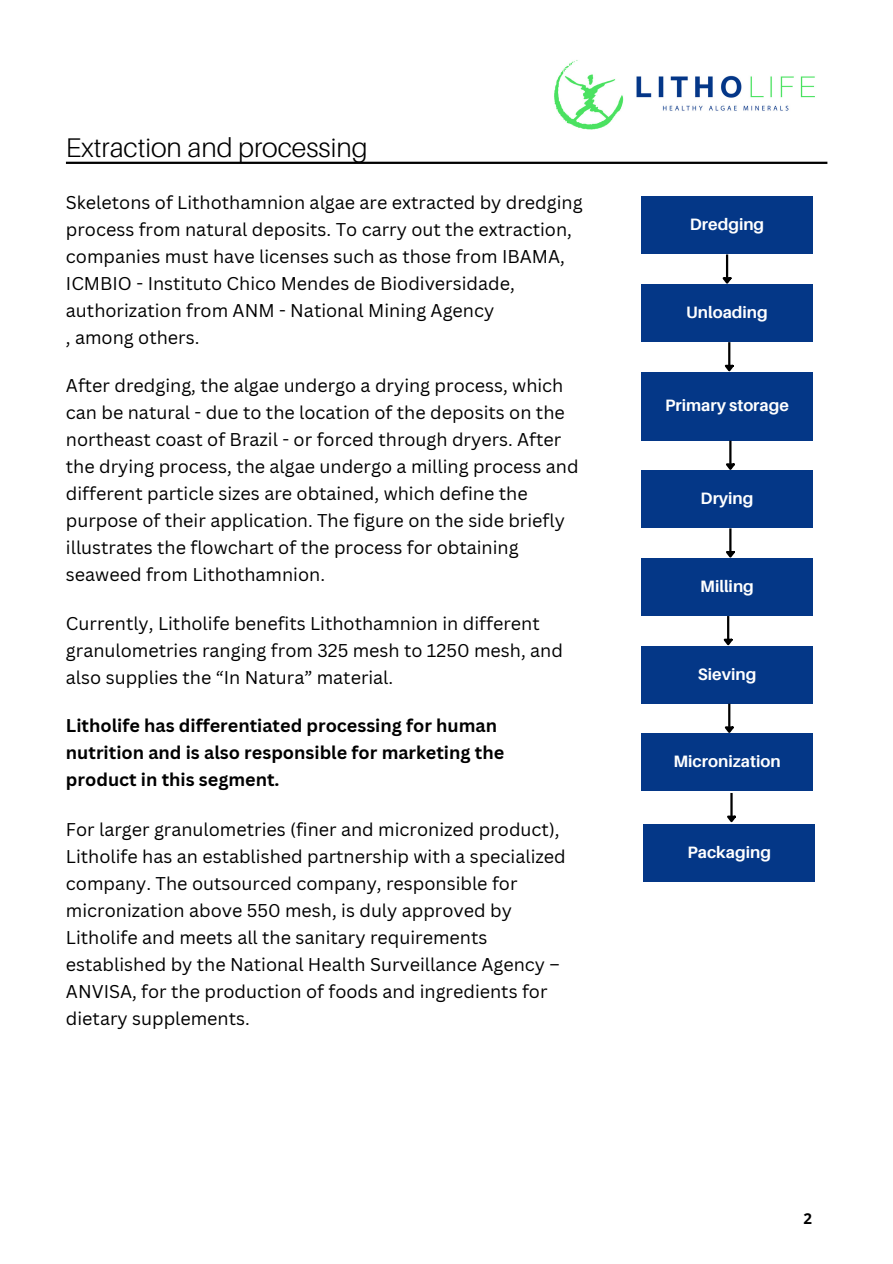
<style>
.page{position:relative;width:893px;height:1264px;background:#fff}
.page>*{position:absolute;margin:0;border:0;box-sizing:border-box;transform-origin:0 0}
.t1{font:300 27px "Aileron";color:#000}
.t2{font:18px/27px "Canva Sans";color:#000}
.t3{font:700 18px/27px "Canva Sans";color:#000}
.t4{font:700 16.5px "Aileron";color:#fff}
.t5{font:700 15px "Open Sans";color:#000}
</style>
<div class="page">
<hr style="left:66px;top:162px;width:761px;height:2px;background:#000">
<div style="left:641px;top:284px;width:171px;height:57px;background:#043787"></div>
<div style="left:641px;top:372px;width:171px;height:68px;background:#043787"></div>
<div style="left:641px;top:470px;width:171px;height:58px;background:#043787"></div>
<div style="left:641px;top:558px;width:171px;height:57px;background:#043787"></div>
<div style="left:641px;top:646px;width:171px;height:57px;background:#043787"></div>
<div style="left:641px;top:733px;width:171px;height:58px;background:#043787"></div>
<div style="left:641px;top:196px;width:171px;height:58px;background:#043787"></div>
<hr style="left:726px;top:254px;width:2px;height:23px;background:#000">
<svg style="left:722px;top:275px;width:10px;height:9px"></svg>
<hr style="left:728px;top:342px;width:2px;height:23px;background:#000">
<svg style="left:724px;top:363px;width:10px;height:9px"></svg>
<hr style="left:729px;top:440px;width:2px;height:24px;background:#000">
<svg style="left:726px;top:461px;width:9px;height:9px"></svg>
<hr style="left:729px;top:528px;width:2px;height:23px;background:#000">
<svg style="left:726px;top:549px;width:9px;height:9px"></svg>
<hr style="left:727px;top:616px;width:2px;height:23px;background:#000">
<svg style="left:723px;top:636px;width:10px;height:10px"></svg>
<hr style="left:728px;top:703px;width:2px;height:24px;background:#000">
<svg style="left:724px;top:724px;width:10px;height:9px"></svg>
<img style="left:554px;top:60px;width:261px;height:70px">
<div style="left:643px;top:824px;width:171px;height:57px;background:#043787"></div>
<hr style="left:730px;top:793px;width:2px;height:23px;background:#000">
<svg style="left:727px;top:813px;width:9px;height:10px"></svg>
<p class="t1" style="left:66px;top:130px;width:303px">Extraction and processing</p>
<p class="t2" style="left:66px;top:188px;width:518px">Skeletons of Lithothamnion algae are extracted by dredging process from natural deposits. To carry out the extraction, companies must have licenses such as those from IBAMA, ICMBIO - Instituto Chico Mendes de Biodiversidade, authorization from ANM - National Mining Agency</p>
<p class="t2" style="left:66px;top:323px;width:135px">, among others.</p>
<p class="t2" style="left:66px;top:372px;width:514px">After dredging, the algae undergo a drying process, which can be natural - due to the location of the deposits on the northeast coast of Brazil - or forced through dryers. After the drying process, the algae undergo a milling process and different particle sizes are obtained, which define the purpose of their application. The figure on the side briefly illustrates the flowchart of the process for obtaining seaweed from Lithothamnion.</p>
<p class="t2" style="left:66px;top:609px;width:498px">Currently, Litholife benefits Lithothamnion in different granulometries ranging from 325 mesh to 1250 mesh, and also supplies the “In Natura” material.</p>
<p class="t3" style="left:66px;top:712px;width:440px">Litholife has differentiated processing for human nutrition and is also responsible for marketing the product in this segment.</p>
<p class="t2" style="left:66px;top:815px;width:501px">For larger granulometries (finer and micronized product), Litholife has an established partnership with a specialized company. The outsourced company, responsible for micronization above 550 mesh, is duly approved by Litholife and meets all the sanitary requirements established by the National Health Surveillance Agency – ANVISA, for the production of foods and ingredients for dietary supplements.</p>
<p class="t4" style="left:689px;top:214px;width:76px">Dredging</p>
<p class="t4" style="left:686px;top:302px;width:83px">Unloading</p>
<p class="t4" style="left:665px;top:395px;width:125px">Primary storage</p>
<p class="t4" style="left:700px;top:488px;width:54px">Drying</p>
<p class="t4" style="left:700px;top:576px;width:55px">Milling</p>
<p class="t4" style="left:697px;top:663px;width:60px">Sieving</p>
<p class="t4" style="left:673px;top:751px;width:109px">Micronization</p>
<p class="t4" style="left:687px;top:841px;width:85px">Packaging</p>
<p class="t5" style="left:803px;top:1207px;width:10px">2</p>
</div>
